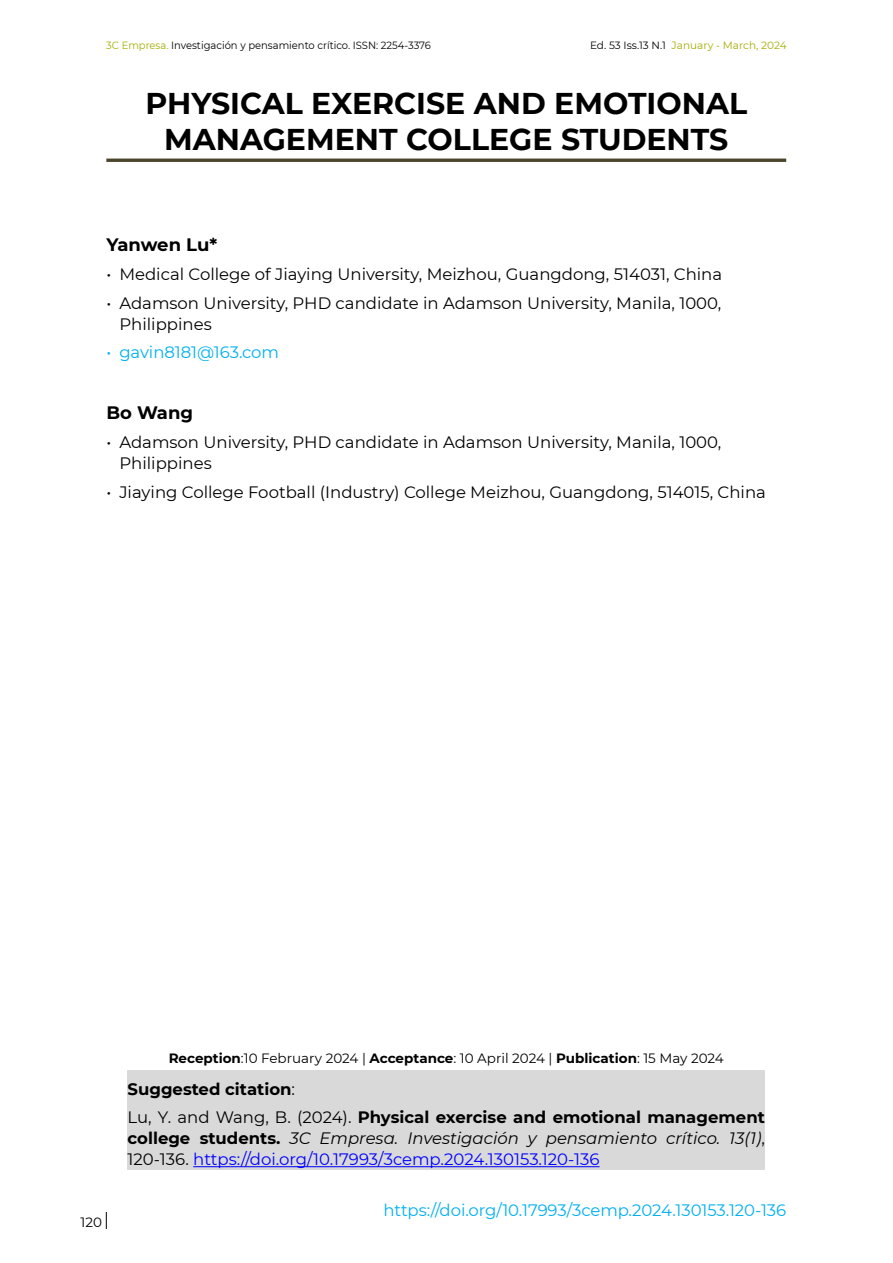
<style>
.page{position:relative;width:893px;height:1263px;background:#fff}
.page>*{position:absolute;margin:0;border:0;box-sizing:border-box;transform-origin:0 0}
.t1{font:700 30px/36px "Montserrat";color:#000;text-align:center}
.t2{font:700 18px "Montserrat";color:#000}
.t3{font:16.5px/21px "Montserrat";color:#000}
.t4{font:16.5px/21px "Montserrat";color:#00f}
.t5{font:700 16.5px/28.5px "Montserrat";color:#000}
.t6{font:16.5px "Montserrat";letter-spacing:-.005em;color:#00b0f0}
.t7{font:13.5px "Montserrat";color:#000}
.t8{font:10.5px "Montserrat";color:#000;scale:.95 1}
.t9{font:10.5px "Montserrat";color:#a3ad03}
.s1{color:#a3ad03}
.s2{color:#000}
.s3{font-weight:700}
.s4{font-weight:400}
.s5{font-weight:700;color:#000}
.s6{font-style:italic;color:#000}
</style>
<div class="page">
<div style="left:128px;top:1070px;width:637px;height:99px;background:#d9d9d9"></div>
<hr style="left:193px;top:1166px;width:407px;height:1px;background:#00f">
<hr style="left:106px;top:159px;width:680px;height:3px;background:#4a442a">
<svg style="left:106px;top:1212px;width:1px;height:17px"></svg>
<p class="t8" style="left:106px;top:38px;width:343px"><span class="s1">3C Empresa.</span> Investigación y pensamiento crítico. ISSN: 2254-3376</p>
<p class="t9" style="left:590px;top:38px;width:198px"><span class="s2">Ed. 53 Iss.13 N.1</span> January - March, 2024</p>
<h1 class="t1" style="left:145px;top:83px;width:603px">PHYSICAL EXERCISE AND EMOTIONAL<br>MANAGEMENT COLLEGE STUDENTS</h1>
<p class="t2" style="left:106px;top:232px;width:112px">Yanwen Lu*</p>
<p class="t3" style="left:106px;top:263px;width:617px">• Medical College of Jiaying University, Meizhou, Guangdong, 514031, China</p>
<p class="t3" style="left:119px;top:292px;width:604px;text-indent:-13px">• Adamson University, PHD candidate in Adamson University, Manila, 1000,<br>Philippines</p>
<p class="t6" style="left:106px;top:341px;width:174px">• gavin8181@163.com</p>
<p class="t2" style="left:106px;top:400px;width:88px">Bo Wang</p>
<p class="t3" style="left:119px;top:431px;width:604px;text-indent:-13px">• Adamson University, PHD candidate in Adamson University, Manila, 1000,<br>Philippines</p>
<p class="t3" style="left:106px;top:481px;width:661px">• Jiaying College Football (Industry) College Meizhou, Guangdong, 514015, China</p>
<p class="t7" style="left:81px;top:1213px;width:23px">120</p>
<p class="t7" style="left:169px;top:1048px;width:557px"><span class="s3">Reception</span>:10 February 2024 | <span class="s3">Acceptance</span>: 10 April 2024 | <span class="s3">Publication</span>: 15 May 2024</p>
<p class="t5" style="left:128px;top:1074px;width:639px">Suggested citation<span class="s4">:<br>Lu, Y. and Wang, B. (2024).</span> Physical exercise and emotional management</p>
<p class="t4" style="left:128px;top:1127px;width:639px"><span class="s5">college students.</span> <span class="s6">3C Empresa. Investigación y pensamiento crítico. 13(1)</span><span class="s2">,<br>120-136.</span> https://doi.org/10.17993/3cemp.2024.130153.120-136</p>
<p class="t6" style="left:384px;top:1199px;width:404px">https://doi.org/10.17993/3cemp.2024.130153.120-136</p>
</div>
